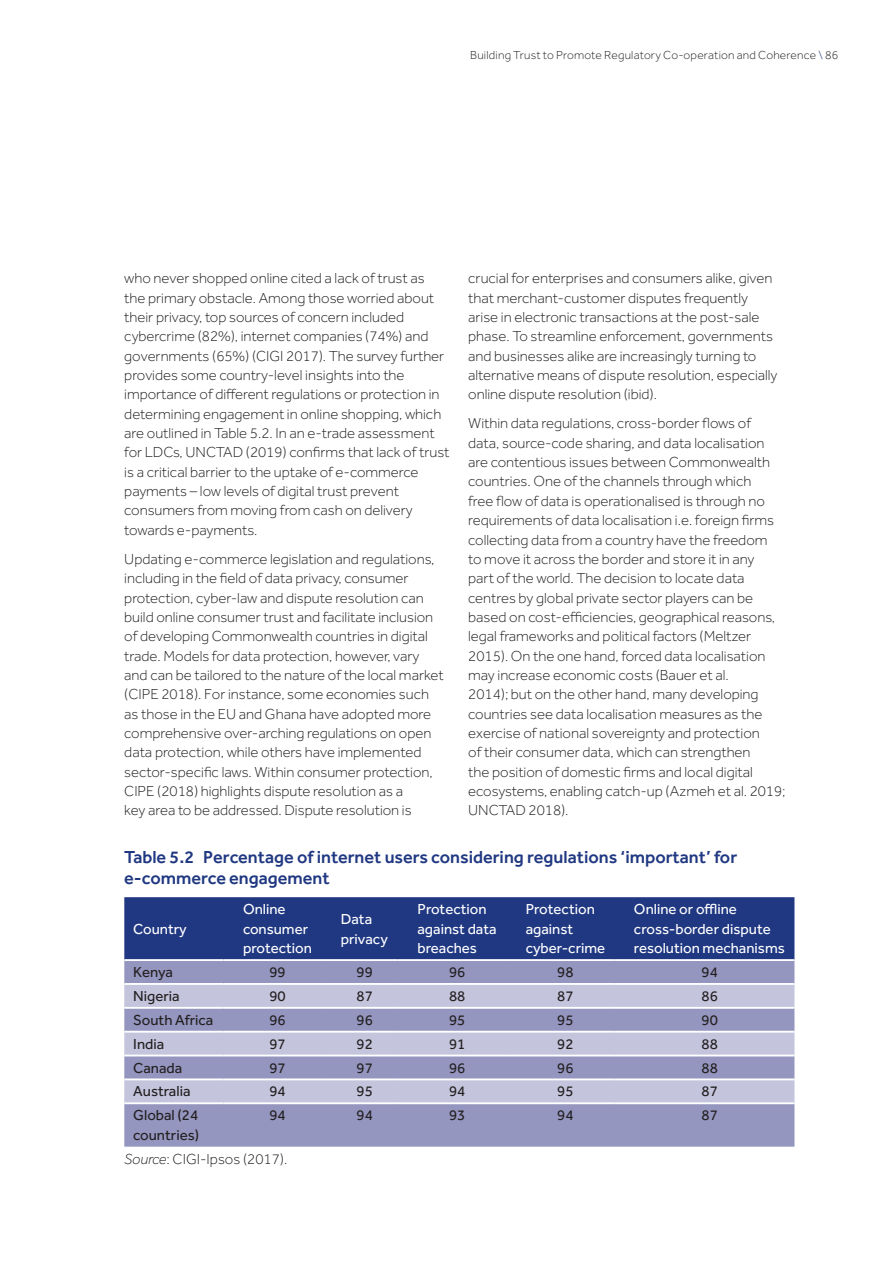
<style>
.page{position:relative;width:893px;height:1263px;background:#fff}
.page>*{position:absolute;margin:0;border:0;box-sizing:border-box;transform-origin:0 0}
.t1{font:500 18px/21px "Effra";color:#203882}
.t2{font:300 15px/19.4px "Effra";color:#231f20}
.t3{font:15px/19.5px "Effra";color:#fff}
.t4{font:15px/19.5px "Effra";color:#231f20}
.t5{font:300 12px "Effra";letter-spacing:.015em;color:#231f20}
.s1{color:#203882}
.s2{font-style:italic}
</style>
<div class="page">
<div style="left:124px;top:897px;width:670px;height:62px;background:#203882"></div>
<div style="left:124px;top:961px;width:670px;height:186px;background:#9596c0"></div>
<svg style="left:124px;top:985px;width:670px;height:117px;background:#b2b2d1"></svg>
<hr style="left:124px;top:983px;width:99px;height:2px;background:#fff">
<hr style="left:223px;top:983px;width:98px;height:2px;background:#fff">
<hr style="left:321px;top:983px;width:77px;height:2px;background:#fff">
<hr style="left:398px;top:983px;width:108px;height:2px;background:#fff">
<hr style="left:506px;top:983px;width:108px;height:2px;background:#fff">
<hr style="left:614px;top:983px;width:180px;height:2px;background:#fff">
<hr style="left:124px;top:1007px;width:99px;height:2px;background:#fff">
<hr style="left:223px;top:1007px;width:98px;height:2px;background:#fff">
<hr style="left:321px;top:1007px;width:77px;height:2px;background:#fff">
<hr style="left:398px;top:1007px;width:108px;height:2px;background:#fff">
<hr style="left:506px;top:1007px;width:108px;height:2px;background:#fff">
<hr style="left:614px;top:1007px;width:180px;height:2px;background:#fff">
<hr style="left:124px;top:1031px;width:99px;height:1px;background:#fff">
<hr style="left:223px;top:1031px;width:98px;height:1px;background:#fff">
<hr style="left:321px;top:1031px;width:77px;height:1px;background:#fff">
<hr style="left:398px;top:1031px;width:108px;height:1px;background:#fff">
<hr style="left:506px;top:1031px;width:108px;height:1px;background:#fff">
<hr style="left:614px;top:1031px;width:180px;height:1px;background:#fff">
<hr style="left:124px;top:1054px;width:99px;height:2px;background:#fff">
<hr style="left:223px;top:1054px;width:98px;height:2px;background:#fff">
<hr style="left:321px;top:1054px;width:77px;height:2px;background:#fff">
<hr style="left:398px;top:1054px;width:108px;height:2px;background:#fff">
<hr style="left:506px;top:1054px;width:108px;height:2px;background:#fff">
<hr style="left:614px;top:1054px;width:180px;height:2px;background:#fff">
<hr style="left:124px;top:1078px;width:99px;height:2px;background:#fff">
<hr style="left:223px;top:1078px;width:98px;height:2px;background:#fff">
<hr style="left:321px;top:1078px;width:77px;height:2px;background:#fff">
<hr style="left:398px;top:1078px;width:108px;height:2px;background:#fff">
<hr style="left:506px;top:1078px;width:108px;height:2px;background:#fff">
<hr style="left:614px;top:1078px;width:180px;height:2px;background:#fff">
<hr style="left:124px;top:1102px;width:99px;height:2px;background:#fff">
<hr style="left:223px;top:1102px;width:98px;height:2px;background:#fff">
<hr style="left:321px;top:1102px;width:77px;height:2px;background:#fff">
<hr style="left:398px;top:1102px;width:108px;height:2px;background:#fff">
<hr style="left:506px;top:1102px;width:108px;height:2px;background:#fff">
<hr style="left:614px;top:1102px;width:180px;height:2px;background:#fff">
<p class="t5" style="left:470px;top:48px;width:370px">Building Trust to Promote Regulatory Co-operation and Coherence <span class="s1">\</span> 86</p>
<p class="t2" style="left:124px;top:268px;width:327px">who never shopped online cited a lack of trust as the primary obstacle. Among those worried about their privacy, top sources of concern included cybercrime (82%), internet companies (74%) and governments (65%) (CIGI 2017). The survey further provides some country-level insights into the importance of different regulations or protection in determining engagement in online shopping, which are outlined in Table 5.2. In an e-trade assessment for LDCs, UNCTAD (2019) confirms that lack of trust is a critical barrier to the uptake of e-commerce payments – low levels of digital trust prevent consumers from moving from cash on delivery towards e-payments.</p>
<p class="t2" style="left:124px;top:549px;width:321px">Updating e-commerce legislation and regulations, including in the field of data privacy, consumer protection, cyber-law and dispute resolution can build online consumer trust and facilitate inclusion of developing Commonwealth countries in digital trade. Models for data protection, however, vary and can be tailored to the nature of the local market (CIPE 2018). For instance, some economies such as those in the EU and Ghana have adopted more comprehensive over-arching regulations on open data protection, while others have implemented sector-specific laws. Within consumer protection, CIPE (2018) highlights dispute resolution as a<br>key area to be addressed. Dispute resolution is</p>
<p class="t2" style="left:468px;top:268px;width:311px">crucial for enterprises and consumers alike, given that merchant-customer disputes frequently arise in electronic transactions at the post-sale phase. To streamline enforcement, governments and businesses alike are increasingly turning to alternative means of dispute resolution, especially online dispute resolution (ibid).</p>
<p class="t2" style="left:468px;top:414px;width:319px">Within data regulations, cross-border flows of data, source-code sharing, and data localisation are contentious issues between Commonwealth countries. One of the channels through which<br>free flow of data is operationalised is through no requirements of data localisation i.e. foreign firms collecting data from a country have the freedom<br>to move it across the border and store it in any<br>part of the world. The decision to locate data centres by global private sector players can be based on cost-efficiencies, geographical reasons, legal frameworks and political factors (Meltzer 2015). On the one hand, forced data localisation may increase economic costs (Bauer et al.<br>2014); but on the other hand, many developing countries see data localisation measures as the exercise of national sovereignty and protection<br>of their consumer data, which can strengthen<br>the position of domestic firms and local digital ecosystems, enabling catch-up (Azmeh et al. 2019; UNCTAD 2018).</p>
<p class="t1" style="left:124px;top:846px;width:614px">Table 5.2 Percentage of internet users considering regulations ‘important’ for e-commerce engagement</p>
<p class="t3" style="left:133px;top:919px;width:55px">Country</p>
<p class="t3" style="left:243px;top:899px;width:70px">Online consumer protection</p>
<p class="t3" style="left:341px;top:909px;width:49px">Data privacy</p>
<p class="t3" style="left:417px;top:899px;width:81px">Protection against data breaches</p>
<p class="t3" style="left:526px;top:899px;width:81px">Protection against cyber-crime</p>
<p class="t3" style="left:634px;top:899px;width:152px">Online or offline cross-border dispute resolution mechanisms</p>
<p class="t4" style="left:133px;top:962px;width:41px">Kenya</p>
<p class="t4" style="left:269px;top:962px;width:18px">99</p>
<p class="t4" style="left:357px;top:962px;width:18px">99</p>
<p class="t4" style="left:449px;top:962px;width:18px">96</p>
<p class="t4" style="left:557px;top:962px;width:18px">98</p>
<p class="t4" style="left:701px;top:962px;width:18px">94</p>
<p class="t4" style="left:133px;top:986px;width:48px">Nigeria</p>
<p class="t4" style="left:269px;top:986px;width:18px">90</p>
<p class="t4" style="left:357px;top:986px;width:18px">87</p>
<p class="t4" style="left:449px;top:986px;width:18px">88</p>
<p class="t4" style="left:557px;top:986px;width:18px">87</p>
<p class="t4" style="left:701px;top:986px;width:18px">86</p>
<p class="t4" style="left:133px;top:1010px;width:82px">South Africa</p>
<p class="t4" style="left:269px;top:1010px;width:18px">96</p>
<p class="t4" style="left:357px;top:1010px;width:18px">96</p>
<p class="t4" style="left:449px;top:1010px;width:18px">95</p>
<p class="t4" style="left:557px;top:1010px;width:18px">95</p>
<p class="t4" style="left:701px;top:1010px;width:18px">90</p>
<p class="t4" style="left:133px;top:1034px;width:32px">India</p>
<p class="t4" style="left:269px;top:1034px;width:18px">97</p>
<p class="t4" style="left:357px;top:1034px;width:18px">92</p>
<p class="t4" style="left:449px;top:1034px;width:18px">91</p>
<p class="t4" style="left:557px;top:1034px;width:18px">92</p>
<p class="t4" style="left:701px;top:1034px;width:18px">88</p>
<p class="t4" style="left:133px;top:1058px;width:51px">Canada</p>
<p class="t4" style="left:269px;top:1058px;width:18px">97</p>
<p class="t4" style="left:357px;top:1058px;width:18px">97</p>
<p class="t4" style="left:449px;top:1058px;width:18px">96</p>
<p class="t4" style="left:557px;top:1058px;width:18px">96</p>
<p class="t4" style="left:701px;top:1058px;width:18px">88</p>
<p class="t4" style="left:133px;top:1081px;width:59px">Australia</p>
<p class="t4" style="left:269px;top:1081px;width:18px">94</p>
<p class="t4" style="left:357px;top:1081px;width:18px">95</p>
<p class="t4" style="left:449px;top:1081px;width:18px">94</p>
<p class="t4" style="left:557px;top:1081px;width:18px">95</p>
<p class="t4" style="left:701px;top:1081px;width:18px">87</p>
<p class="t4" style="left:133px;top:1105px;width:67px">Global (24 countries)</p>
<p class="t4" style="left:269px;top:1105px;width:18px">94</p>
<p class="t4" style="left:357px;top:1105px;width:18px">94</p>
<p class="t4" style="left:449px;top:1105px;width:18px">93</p>
<p class="t4" style="left:557px;top:1105px;width:18px">94</p>
<p class="t4" style="left:701px;top:1105px;width:18px">87</p>
<p class="t2" style="left:124px;top:1149px;width:165px"><span class="s2">Source</span>: CIGI-Ipsos (2017).</p>
</div>
